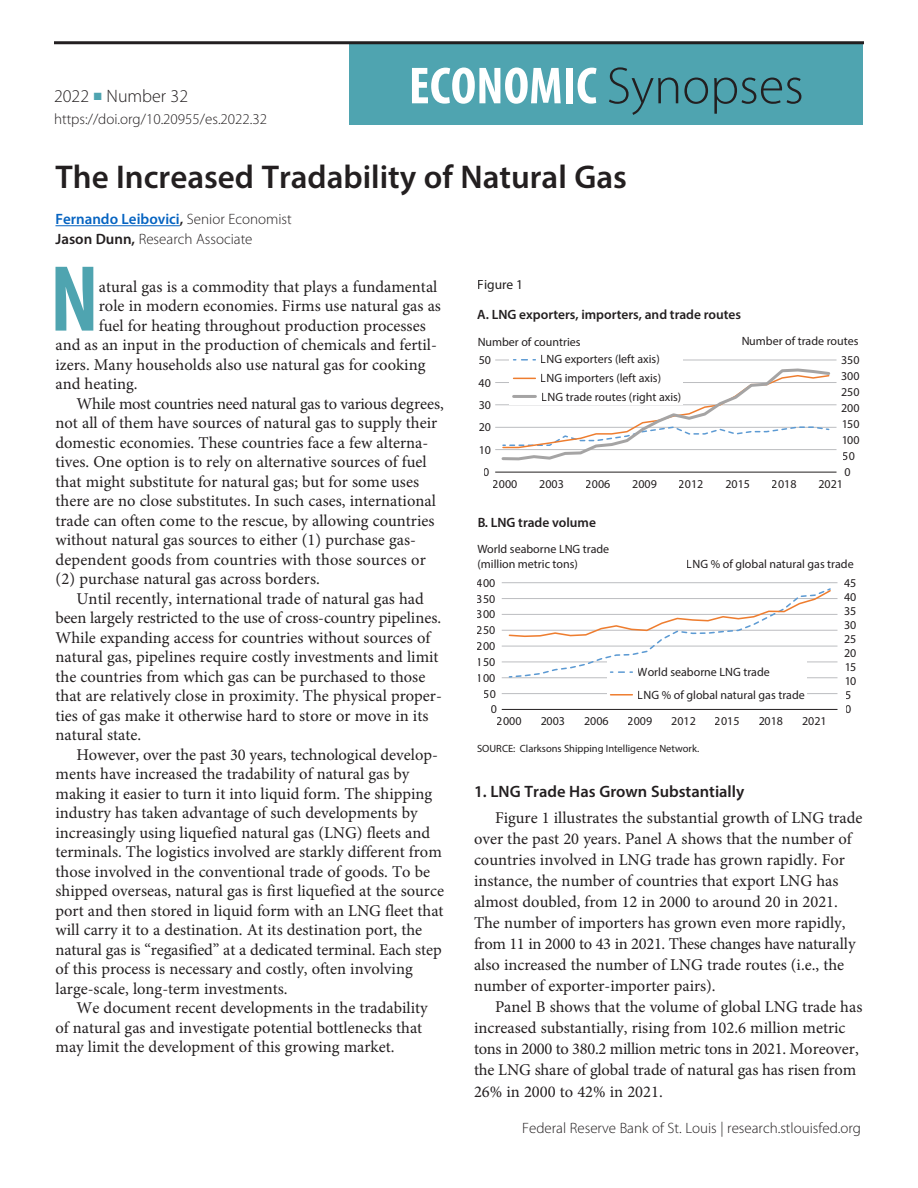
<style>
.page{position:relative;width:918px;height:1188px;background:#fff}
.page>*{position:absolute;margin:0;border:0;box-sizing:border-box;transform-origin:0 0}
.Drop_Cap_NEW{font:700 condensed 94.65px "Myriad Pro";color:#4fa4b0}
.t1{font:700 condensed 52.5px "Myriad Pro";letter-spacing:.005em;color:#fff}
.Title_NEW{font:600 33px "Myriad Pro";color:#231f20}
.t2{font:300 18px "Myriad Pro";color:#231f20}
.Text{font:16.5px/19.5px "Minion Pro";color:#231f20}
.Drop_Cap_NEW-2{font:16.5px "Minion Pro";color:#231f20}
.Subhead{font:600 16.5px "Myriad Pro";color:#231f20}
.Abstract_Citation{font:300 15px "Myriad Pro";color:#231f20}
.Text-2{font:600 15px "Myriad Pro";color:#0563c1}
.Text-3{font:300 15px "Myriad Pro";color:#231f20}
.t3{font:600 13.5px "Myriad Pro";color:#231f20}
.t4{font:13.5px "Myriad Pro";color:#211e1e}
.t5{font:12px/14.4px "Myriad Pro";color:#231f20}
.t6{font:10.5px "Myriad Pro";color:#211e1e}
.s1{color:#4fa4b0}
.s2{font-weight:300;font-stretch:normal;color:#231f20}
.s3{color:#231f20}
.s4{font-weight:300;color:#231f20}
.s5{font-weight:600}
</style>
<div class="page">
<hr style="left:56px;top:225px;width:124px;height:1px;background:#0563c1">
<div style="left:350px;top:43px;width:513px;height:81px;background:#4fa4b0"></div>
<hr style="left:54px;top:41px;width:810px;height:3px;background:#231f20">
<hr style="left:495px;top:360px;width:342px;height:1px;background:#bcbdc0">
<hr style="left:495px;top:382px;width:342px;height:1px;background:#bcbdc0">
<hr style="left:495px;top:405px;width:342px;height:1px;background:#bcbdc0">
<hr style="left:495px;top:427px;width:342px;height:1px;background:#bcbdc0">
<hr style="left:495px;top:449px;width:342px;height:1px;background:#bcbdc0">
<hr style="left:495px;top:472px;width:342px;height:1px;background:#231f20">
<hr style="left:502px;top:582px;width:336px;height:1px;background:#bcbdc0">
<hr style="left:502px;top:598px;width:336px;height:1px;background:#bcbdc0">
<hr style="left:502px;top:614px;width:336px;height:1px;background:#bcbdc0">
<hr style="left:502px;top:630px;width:336px;height:1px;background:#bcbdc0">
<hr style="left:502px;top:646px;width:336px;height:1px;background:#bcbdc0">
<hr style="left:502px;top:662px;width:336px;height:1px;background:#bcbdc0">
<hr style="left:502px;top:678px;width:336px;height:1px;background:#bcbdc0">
<hr style="left:502px;top:693px;width:336px;height:1px;background:#bcbdc0">
<hr style="left:502px;top:709px;width:336px;height:1px;background:#231f20">
<div style="left:509px;top:351px;width:174px;height:54px;background:#fff"></div>
<svg style="left:522px;top:359px;width:13px;height:2px"></svg>
<svg style="left:500px;top:368px;width:332px;height:93px"></svg>
<hr style="left:514px;top:395px;width:21px;height:3px;background:#a5a4a4">
<div style="left:607px;top:660px;width:200px;height:47px;background:#fff"></div>
<svg style="left:508px;top:588px;width:324px;height:90px"></svg>
<hr style="left:611px;top:694px;width:21px;height:2px;background:#ee7d2f">
<p class="t2" style="left:54px;top:86px;width:136px">2022 <span class="s1">■</span> Number 32</p>
<p class="Abstract_Citation" style="left:54px;top:111px;width:215px">https://doi.org/10.20955/es.2022.32</p>
<p class="t1" style="left:409px;top:53px;width:396px">ECONOMIC <span class="s2">Synopses</span></p>
<p class="Title_NEW" style="left:56px;top:156px;width:573px">The Increased Tradability of Natural Gas</p>
<p class="Text-2" style="left:56px;top:210px;width:238px">Fernando Leibovici<span class="s3">,</span> <span class="s4">Senior Economist</span></p>
<p class="Text-3" style="left:56px;top:231px;width:199px"><span class="s5">Jason Dunn,</span> Research Associate</p>
<p class="Drop_Cap_NEW" style="left:50px;top:240px;width:50px">N</p>
<p class="Drop_Cap_NEW-2" style="left:99px;top:275px;width:340px">atural gas is a commodity that plays a fundamental</p>
<p class="Drop_Cap_NEW-2" style="left:99px;top:295px;width:344px">role in modern economies. Firms use natural gas as</p>
<p class="Drop_Cap_NEW-2" style="left:99px;top:314px;width:328px">fuel for heating throughout production processes</p>
<p class="Drop_Cap_NEW-2" style="left:56px;top:334px;width:383px">and as an input in the production of chemicals and fertil-</p>
<p class="Drop_Cap_NEW-2" style="left:56px;top:353px;width:371px">izers. Many households also use natural gas for cooking</p>
<p class="Drop_Cap_NEW-2" style="left:56px;top:373px;width:84px">and heating.</p>
<p class="Text" style="left:56px;top:394px;width:390px;text-indent:21px">While most countries need natural gas to various degrees, not all of them have sources of natural gas to supply their domestic economies. These countries face a few alterna&shy;tives. One option is to rely on alternative sources of fuel that might substitute for natural gas; but for some uses there are no close substitutes. In such cases, international trade can often come to the rescue, by allowing countries without natural gas sources to either (1) purchase gas&shy;dependent goods from countries with those sources or (2) purchase natural gas across borders.</p>
<p class="Text" style="left:56px;top:589px;width:388px;text-indent:21px">Until recently, international trade of natural gas had been largely restricted to the use of cross-country pipelines.<br>While expanding access for countries without sources of natural gas, pipelines require costly investments and limit the countries from which gas can be purchased to those that are relatively close in proximity. The physical proper&shy;ties of gas make it otherwise hard to store or move in its natural state.</p>
<p class="Text" style="left:56px;top:745px;width:390px;text-indent:21px">However, over the past 30 years, technological develop&shy;ments have increased the tradability of natural gas by making it easier to turn it into liquid form. The shipping industry has taken advantage of such developments by increasingly using liquefied natural gas (LNG) fleets and terminals. The logistics involved are starkly different from those involved in the conventional trade of goods. To be shipped overseas, natural gas is first liquefied at the source port and then stored in liquid form with an LNG fleet that will carry it to a destination. At its destination port, the natural gas is “regasified” at a dedicated terminal. Each step of this process is necessary and costly, often involving large-scale, long-term investments.</p>
<p class="Text" style="left:56px;top:998px;width:374px;text-indent:21px">We document recent developments in the tradability of natural gas and investigate potential bottlenecks that may limit the development of this growing market.</p>
<p class="t4" style="left:478px;top:277px;width:47px">Figure 1</p>
<p class="t3" style="left:477px;top:306px;width:265px">A. LNG exporters, importers, and trade routes</p>
<p class="t5" style="left:478px;top:334px;width:105px">Number of countries</p>
<p class="t5" style="left:741px;top:334px;width:119px">Number of trade routes</p>
<p class="t5" style="left:479px;top:353px;width:14px">50</p>
<p class="t5" style="left:479px;top:375px;width:14px">40</p>
<p class="t5" style="left:479px;top:398px;width:14px">30</p>
<p class="t5" style="left:479px;top:420px;width:14px">20</p>
<p class="t5" style="left:479px;top:442px;width:14px">10</p>
<p class="t5" style="left:484px;top:465px;width:8px">0</p>
<p class="t5" style="left:541px;top:349px;width:122px;line-height:19.2px">LNG exporters (left axis)<br>LNG importers (left axis)</p>
<p class="t5" style="left:542px;top:389px;width:141px">LNG trade routes (right axis)</p>
<p class="t5" style="left:841px;top:353px;width:20px">350</p>
<p class="t5" style="left:841px;top:369px;width:20px">300</p>
<p class="t5" style="left:841px;top:385px;width:20px">250</p>
<p class="t5" style="left:841px;top:401px;width:20px">200</p>
<p class="t5" style="left:841px;top:417px;width:20px">150</p>
<p class="t5" style="left:841px;top:433px;width:20px">100</p>
<p class="t5" style="left:843px;top:449px;width:14px">50</p>
<p class="t5" style="left:844px;top:465px;width:8px">0</p>
<p class="t5" style="left:493px;top:477px;width:26px">2000</p>
<p class="t5" style="left:539px;top:477px;width:26px">2003</p>
<p class="t5" style="left:586px;top:477px;width:26px">2006</p>
<p class="t5" style="left:632px;top:477px;width:26px">2009</p>
<p class="t5" style="left:679px;top:477px;width:26px">2012</p>
<p class="t5" style="left:725px;top:477px;width:26px">2015</p>
<p class="t5" style="left:772px;top:477px;width:26px">2018</p>
<p class="t5" style="left:818px;top:477px;width:26px">2021</p>
<p class="t3" style="left:477px;top:513px;width:120px">B. LNG trade volume</p>
<p class="t5" style="left:477px;top:542px;width:133px">World seaborne LNG trade (million metric tons)</p>
<p class="t5" style="left:687px;top:557px;width:168px">LNG % of global natural gas trade</p>
<p class="t5" style="left:477px;top:576px;width:20px">400</p>
<p class="t5" style="left:844px;top:576px;width:14px">45</p>
<p class="t5" style="left:477px;top:591px;width:20px">350</p>
<p class="t5" style="left:844px;top:589px;width:14px">40</p>
<p class="t5" style="left:477px;top:607px;width:20px">300</p>
<p class="t5" style="left:844px;top:604px;width:14px">35</p>
<p class="t5" style="left:477px;top:623px;width:20px">250</p>
<p class="t5" style="left:477px;top:639px;width:20px">200</p>
<p class="t5" style="left:477px;top:655px;width:20px">150</p>
<p class="t5" style="left:477px;top:670px;width:20px">100</p>
<p class="t5" style="left:484px;top:686px;width:14px">50</p>
<p class="t5" style="left:638px;top:661px;width:168px;line-height:22.6px">World seaborne LNG trade<br>LNG % of global natural gas trade</p>
<p class="t5" style="left:844px;top:618px;width:14px">30</p>
<p class="t5" style="left:844px;top:632px;width:14px">25</p>
<p class="t5" style="left:844px;top:646px;width:14px">20</p>
<p class="t5" style="left:844px;top:660px;width:14px">15</p>
<p class="t5" style="left:844px;top:674px;width:14px">10</p>
<p class="t5" style="left:846px;top:688px;width:8px">5</p>
<p class="t5" style="left:491px;top:702px;width:8px">0</p>
<p class="t5" style="left:846px;top:702px;width:8px">0</p>
<p class="t5" style="left:497px;top:714px;width:26px">2000</p>
<p class="t5" style="left:540px;top:714px;width:26px">2003</p>
<p class="t5" style="left:584px;top:714px;width:26px">2006</p>
<p class="t5" style="left:628px;top:714px;width:26px">2009</p>
<p class="t5" style="left:671px;top:714px;width:26px">2012</p>
<p class="t5" style="left:715px;top:714px;width:26px">2015</p>
<p class="t5" style="left:758px;top:714px;width:26px">2018</p>
<p class="t5" style="left:802px;top:714px;width:26px">2021</p>
<p class="t6" style="left:477px;top:742px;width:224px">SOURCE: Clarksons Shipping Intelligence Network.</p>
<p class="Subhead" style="left:474px;top:781px;width:272px">1. LNG Trade Has Grown Substantially</p>
<p class="Text" style="left:474px;top:807px;width:390px;line-height:21px;text-indent:21px">Figure 1 illustrates the substantial growth of LNG trade over the past 20 years. Panel A shows that the number of countries involved in LNG trade has grown rapidly. For instance, the number of countries that export LNG has almost doubled, from 12 in 2000 to around 20 in 2021.<br>The number of importers has grown even more rapidly, from 11 in 2000 to 43 in 2021. These changes have naturally also increased the number of LNG trade routes (i.e., the number of exporter-importer pairs).</p>
<p class="Text" style="left:474px;top:997px;width:390px;line-height:21px;text-indent:21px">Panel B shows that the volume of global LNG trade has increased substantially, rising from 102.6 million metric tons in 2000 to 380.2 million metric tons in 2021. Moreover, the LNG share of global trade of natural gas has risen from 26% in 2000 to 42% in 2021.</p>
<p class="Abstract_Citation" style="left:522px;top:1120px;width:340px">Federal Reserve Bank of St. Louis | research.stlouisfed.org</p>
</div>
